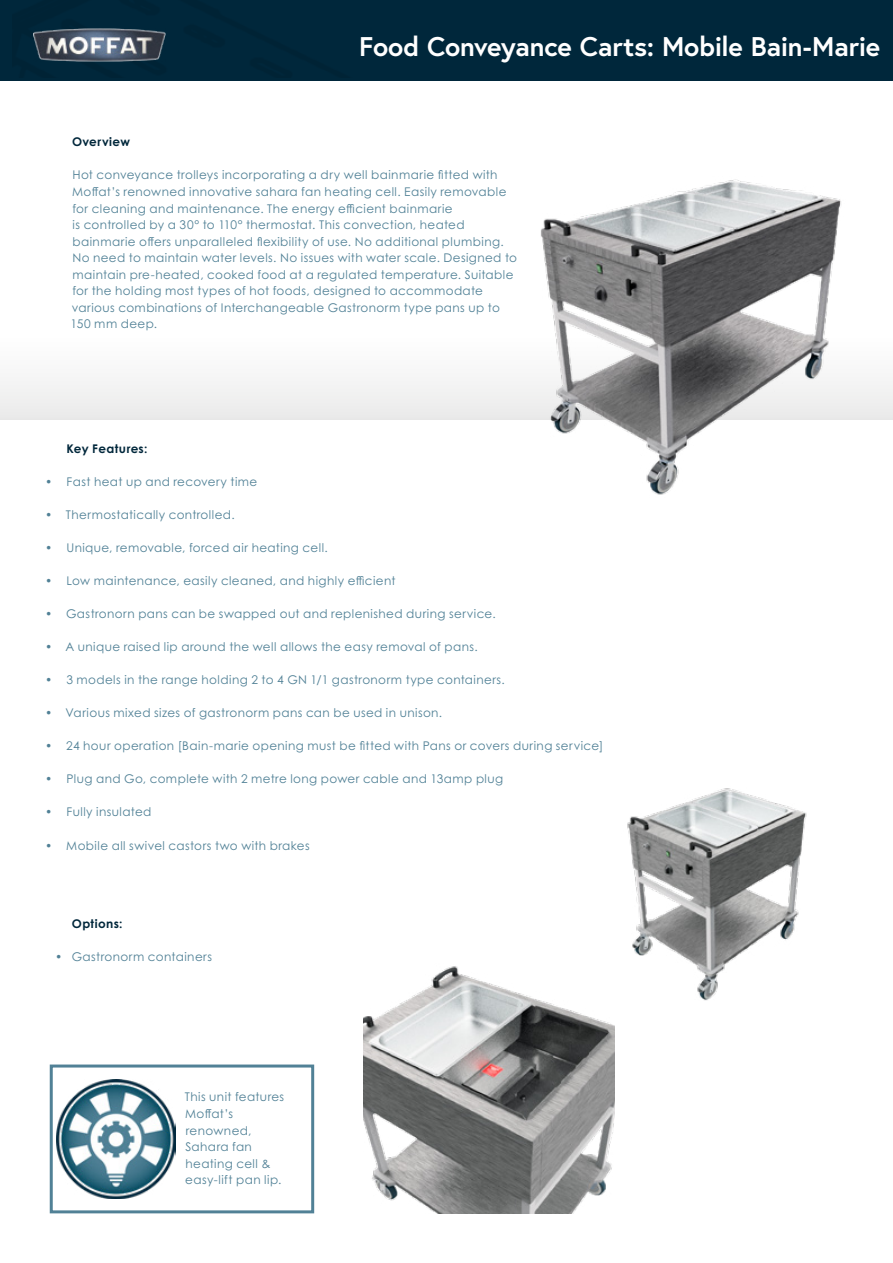
<style>
.page{position:relative;width:893px;height:1263px;background:#fff}
.page>*{position:absolute;margin:0;border:0;box-sizing:border-box;transform-origin:0 0}
.t1{font:700 27px "Europa";letter-spacing:-.01em;color:#fff}
.t2{font:12px/16.5px "Century Gothic Pro";letter-spacing:.035em;color:#518196}
.t3{font:700 12px "Century Gothic Pro";letter-spacing:.035em;color:#00273b}
</style>
<div class="page">
<div style="left:0;top:0;width:893px;height:81px;background:#00273b"></div>
<div style="left:0;top:337px;width:893px;height:83px;background:#f5f5f5"></div>
<img style="left:627px;top:788px;width:180px;height:213px">
<img style="left:534px;top:179px;width:321px;height:316px">
<img style="left:364px;top:966px;width:250px;height:247px">
<svg style="left:49px;top:1064px;width:266px;height:150px"></svg>
<img style="left:33px;top:29px;width:132px;height:32px">
<h1 class="t1" style="left:359px;top:28px;width:522px">Food Conveyance Carts: Mobile Bain-Marie</h1>
<p class="t3" style="left:72px;top:135px;width:59px">Overview</p>
<p class="t2" style="left:71px;top:167px;width:448px">Hot conveyance trolleys incorporating a dry well bainmarie fitted with Moffat’s renowned innovative sahara fan heating cell. Easily removable for cleaning and maintenance. The energy efficient bainmarie<br>is controlled by a 30° to 110° thermostat. This convection, heated bainmarie offers unparalleled flexibility of use. No additional plumbing.<br>No need to maintain water levels. No issues with water scale. Designed to maintain pre-heated, cooked food at a regulated temperature. Suitable for the holding most types of hot foods, designed to accommodate various combinations of Interchangeable Gastronorm type pans up to 150 mm deep.</p>
<p class="t3" style="left:67px;top:441px;width:82px">Key Features:</p>
<p class="t2" style="left:45px;top:473px;width:214px">• Fast heat up and recovery time</p>
<p class="t2" style="left:45px;top:506px;width:191px">• Thermostatically controlled.</p>
<p class="t2" style="left:45px;top:539px;width:284px">• Unique, removable, forced air heating cell.</p>
<p class="t2" style="left:45px;top:572px;width:352px">• Low maintenance, easily cleaned, and highly efficient</p>
<p class="t2" style="left:45px;top:605px;width:452px">• Gastronorn pans can be swapped out and replenished during service.</p>
<p class="t2" style="left:45px;top:638px;width:434px">• A unique raised lip around the well allows the easy removal of pans.</p>
<p class="t2" style="left:45px;top:671px;width:461px">• 3 models in the range holding 2 to 4 GN 1/1 gastronorm type containers.</p>
<p class="t2" style="left:45px;top:704px;width:399px">• Various mixed sizes of gastronorm pans can be used in unison.</p>
<p class="t2" style="left:45px;top:737px;width:560px">• 24 hour operation [Bain-marie opening must be fitted with Pans or covers during service]</p>
<p class="t2" style="left:45px;top:771px;width:460px">• Plug and Go, complete with 2 metre long power cable and 13amp plug</p>
<p class="t2" style="left:45px;top:804px;width:108px">• Fully insulated</p>
<p class="t2" style="left:45px;top:837px;width:266px">• Mobile all swivel castors two with brakes</p>
<p class="t3" style="left:72px;top:916px;width:52px">Options:</p>
<p class="t2" style="left:55px;top:948px;width:158px">• Gastronorm containers</p>
<p class="t2" style="left:185px;top:1089px;width:101px">This unit features<br>Moffat’s renowned,<br>Sahara fan heating cell &amp; easy-lift pan lip.</p>
</div>
